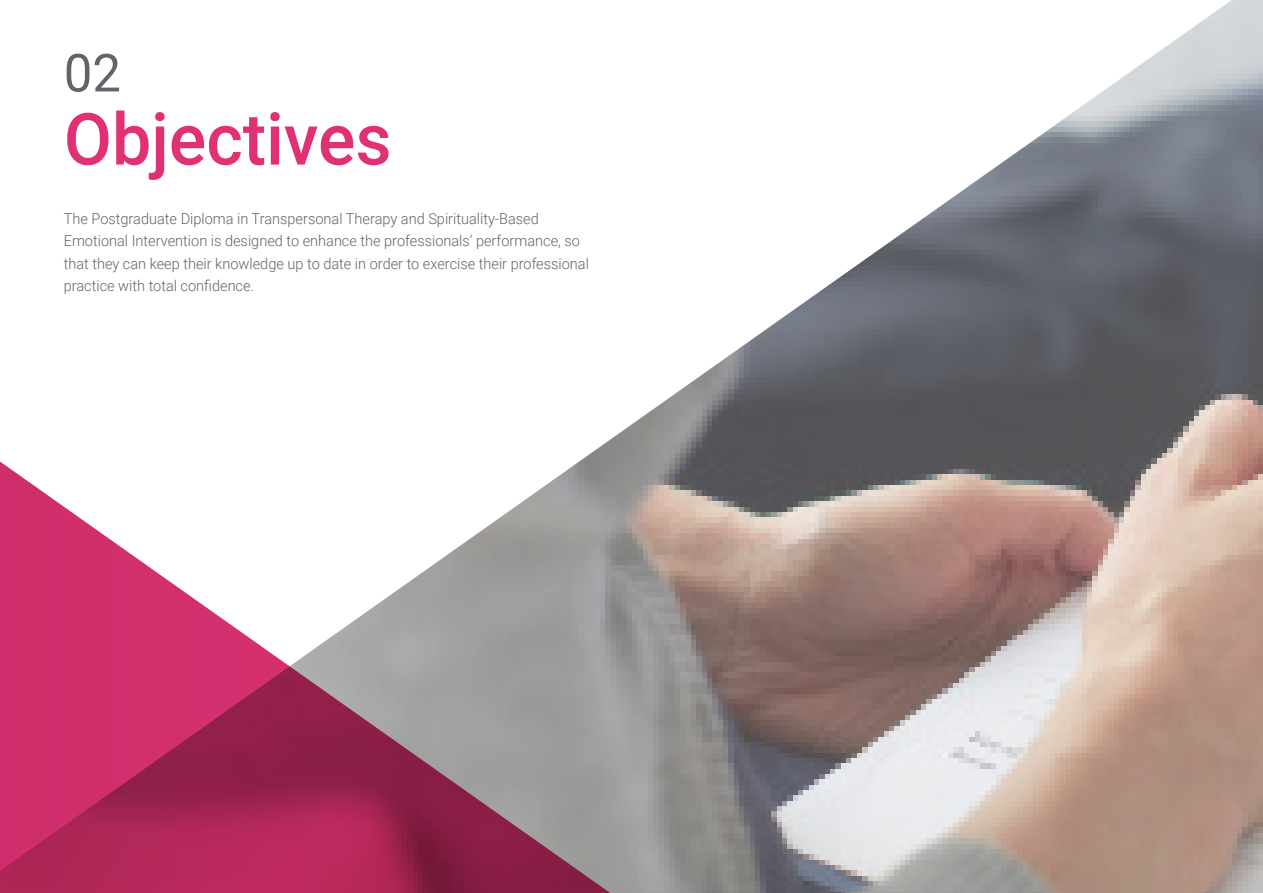
<style>
.page{position:relative;width:1263px;height:893px;background:#fff}
.page>*{position:absolute;margin:0;border:0;box-sizing:border-box;transform-origin:0 0}
.t1{font:500 72px "Roboto";color:#df3174}
.t2{font:52.5px "Roboto";color:#61646a}
.t3{font:300 15px/22.5px "Roboto";color:#61646a}
</style>
<div class="page">
<img style="left:601px;top:0;width:662px;height:893px">
<svg style="left:0;top:446px;width:640px;height:447px"></svg>
<h2 class="t2" style="left:64px;top:36px;width:59px">02</h2>
<h1 class="t1" style="left:64px;top:89px;width:329px">Objectives</h1>
<p class="t3" style="left:64px;top:207px;width:527px">The Postgraduate Diploma in Transpersonal Therapy and Spirituality-Based Emotional Intervention is designed to enhance the professionals’ performance, so that they can keep their knowledge up to date in order to exercise their professional practice with total confidence.</p>
</div>
